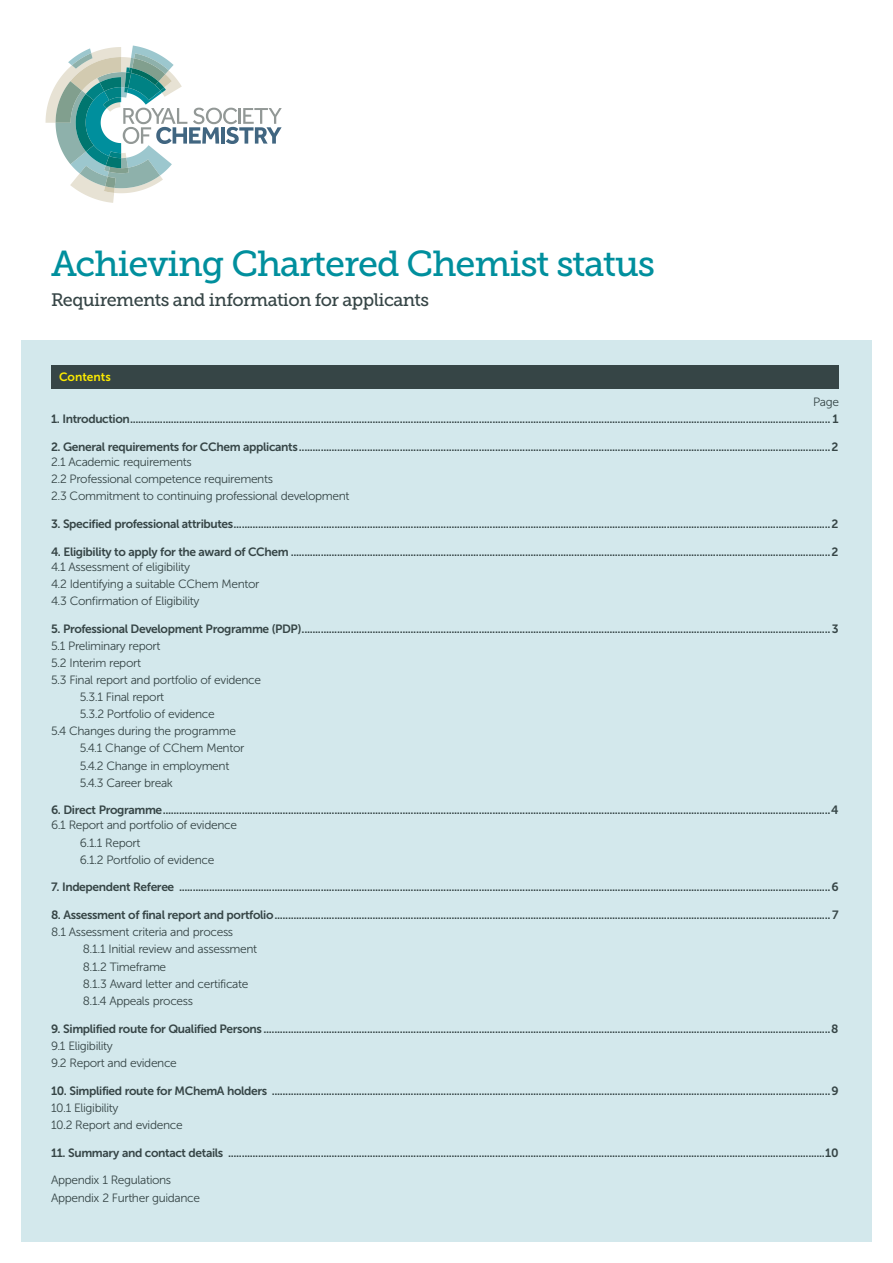
<style>
.page{position:relative;width:893px;height:1263px;background:#fff}
.page>*{position:absolute;margin:0;border:0;box-sizing:border-box;transform-origin:0 0}
.t1{font:36px "Museo Slab 500";letter-spacing:-.03em;color:#008f9d}
.t2{font:18px "Museo Slab 500";letter-spacing:-.03em;color:#364546}
.t3{font:12px "Museo Sans 700";letter-spacing:-.03em;color:#364546}
.t4{font:12px/17.1px "Museo Sans 300";letter-spacing:-.03em;color:#364546}
.t5{font:12px "Museo Sans 700";color:#fcea00}
</style>
<div class="page">
<div style="left:21px;top:340px;width:851px;height:902px;background:#d3e8ec"></div>
<div style="left:51px;top:365px;width:787px;height:24px;background:#364546"></div>
<svg style="left:46px;top:46px;width:236px;height:157px"></svg>
<h1 class="t1" style="left:51px;top:243px;width:606px">Achieving Chartered Chemist status</h1>
<h2 class="t2" style="left:51px;top:290px;width:380px">Requirements and information for applicants</h2>
<p class="t5" style="left:59px;top:370px;width:53px">Contents</p>
<p class="t4" style="left:813px;top:393px;width:27px">Page</p>
<p class="t3" style="left:51px;top:412px;width:789px">1. Introduction................................................................................................................................................................................................................................................................. 1</p>
<p class="t3" style="left:51px;top:440px;width:789px">2. General requirements for CChem applicants...................................................................................................................................................................................................2</p>
<p class="t4" style="left:51px;top:453px;width:300px">2.1 Academic requirements<br>2.2 Professional competence requirements<br>2.3 Commitment to continuing professional development</p>
<p class="t3" style="left:51px;top:517px;width:789px">3. Specified professional attributes...........................................................................................................................................................................................................................2</p>
<p class="t3" style="left:51px;top:545px;width:789px">4. Eligibility to apply for the award of CChem ......................................................................................................................................................................................................2</p>
<p class="t4" style="left:51px;top:558px;width:210px">4.1 Assessment of eligibility<br>4.2 Identifying a suitable CChem Mentor<br>4.3 Confirmation of Eligibility</p>
<p class="t3" style="left:51px;top:622px;width:789px">5. Professional Development Programme (PDP)..................................................................................................................................................................................................3</p>
<p class="t4" style="left:51px;top:637px;width:111px">5.1 Preliminary report</p>
<p class="t4" style="left:51px;top:654px;width:92px">5.2 Interim report</p>
<p class="t4" style="left:51px;top:671px;width:211px">5.3 Final report and portfolio of evidence</p>
<p class="t4" style="left:80px;top:688px;width:86px">5.3.1 Final report</p>
<p class="t4" style="left:80px;top:705px;width:137px">5.3.2 Portfolio of evidence</p>
<p class="t4" style="left:51px;top:723px;width:187px">5.4 Changes during the programme</p>
<p class="t4" style="left:80px;top:740px;width:166px">5.4.1 Change of CChem Mentor</p>
<p class="t4" style="left:80px;top:757px;width:151px">5.4.2 Change in employment</p>
<p class="t4" style="left:80px;top:774px;width:95px">5.4.3 Career break</p>
<p class="t3" style="left:51px;top:804px;width:789px">6. Direct Programme.....................................................................................................................................................................................................................................................4</p>
<p class="t4" style="left:80px;top:817px;width:159px;text-indent:-29px">6.1 Report and portfolio of evidence<br>6.1.1 Report<br>6.1.2 Portfolio of evidence</p>
<p class="t3" style="left:51px;top:881px;width:789px">7. Independent Referee ...............................................................................................................................................................................................................................................6</p>
<p class="t3" style="left:51px;top:908px;width:789px">8. Assessment of final report and portfolio............................................................................................................................................................................................................ 7</p>
<p class="t4" style="left:83px;top:924px;width:176px;text-indent:-32px">8.1 Assessment criteria and process<br>8.1.1 Initial review and assessment<br>8.1.2 Timeframe<br>8.1.3 Award letter and certificate<br>8.1.4 Appeals process</p>
<p class="t3" style="left:51px;top:1022px;width:789px">9. Simplified route for Qualified Persons ................................................................................................................................................................................................................8</p>
<p class="t4" style="left:51px;top:1037px;width:127px">9.1 Eligibility<br>9.2 Report and evidence</p>
<p class="t3" style="left:51px;top:1084px;width:789px">10. Simplified route for MChemA holders .............................................................................................................................................................................................................9</p>
<p class="t4" style="left:51px;top:1099px;width:133px">10.1 Eligibility<br>10.2 Report and evidence</p>
<p class="t3" style="left:51px;top:1146px;width:789px">11. Summary and contact details ...........................................................................................................................................................................................................................10</p>
<p class="t4" style="left:51px;top:1172px;width:151px">Appendix 1 Regulations<br>Appendix 2 Further guidance</p>
</div>
